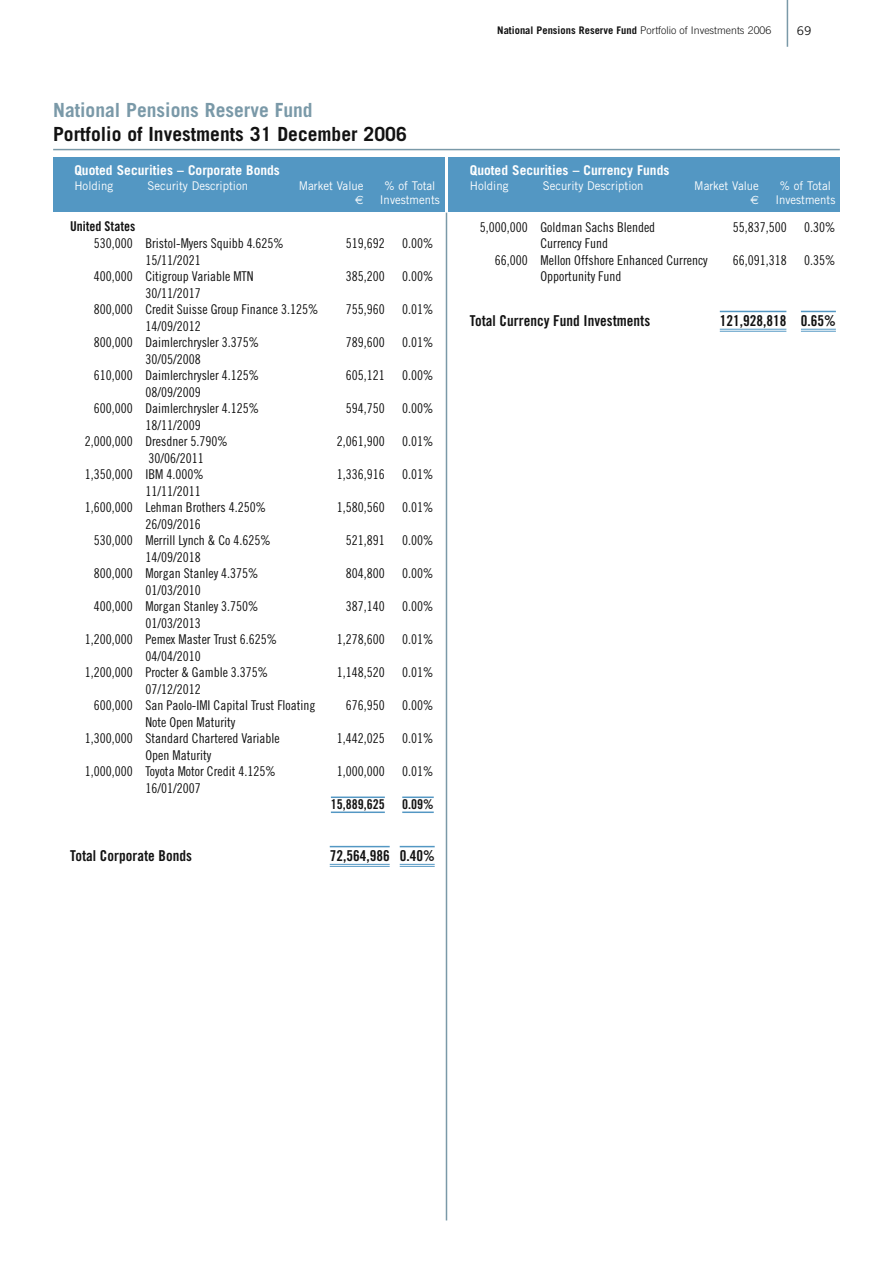
<style>
.page{position:relative;width:893px;height:1263px;background:#fff}
.page>*{position:absolute;margin:0;border:0;box-sizing:border-box;transform-origin:0 0}
.t1{font:700 19.5px "Trade Gothic";color:#121212}
.t2{font:700 19.5px "Trade Gothic";color:#7a99a8}
.t3{font:15px "Trade Gothic Bold Cond Twenty";color:#121212}
.t4{font:13.5px/16.5px "Trade Gothic Cond Eighteen";color:#121212}
.t5{font:700 13.5px "Trade Gothic";color:#fff}
.t6{font:13.5px "Trade Gothic Bold Cond Twenty";color:#121212}
.t7{font:12px/14.4px "Trade Gothic";color:#fff;text-align:center;scale:.95 1}
.t8{font:12px "Trade Gothic";color:#121212}
.t9{font:700 10.5px "Trade Gothic";color:#121212}
.s1{font-weight:300}
</style>
<div class="page">
<hr style="left:787px;top:0;width:1px;height:47px;background:#7a99a8">
<hr style="left:53px;top:149px;width:787px;height:1px;background:#7a99a8">
<hr style="left:446px;top:213px;width:1px;height:1007px;background:#7a99a8">
<hr style="left:330px;top:864px;width:60px;height:1px;background:#5397c3">
<hr style="left:330px;top:866px;width:60px;height:1px;background:#5397c3">
<hr style="left:400px;top:864px;width:35px;height:1px;background:#5397c3">
<hr style="left:400px;top:866px;width:35px;height:1px;background:#5397c3">
<hr style="left:331px;top:811px;width:54px;height:2px;background:#5397c3">
<hr style="left:331px;top:796px;width:54px;height:2px;background:#5397c3">
<hr style="left:402px;top:811px;width:32px;height:2px;background:#5397c3">
<hr style="left:402px;top:796px;width:32px;height:2px;background:#5397c3">
<hr style="left:330px;top:846px;width:60px;height:1px;background:#5397c3">
<hr style="left:400px;top:846px;width:35px;height:1px;background:#5397c3">
<div style="left:53px;top:157px;width:391px;height:54px;background:#5397c3"></div>
<div style="left:449px;top:157px;width:391px;height:54px;background:#5397c3"></div>
<hr style="left:720px;top:329px;width:66px;height:1px;background:#5397c3">
<hr style="left:720px;top:331px;width:66px;height:1px;background:#5397c3">
<hr style="left:801px;top:329px;width:35px;height:1px;background:#5397c3">
<hr style="left:801px;top:331px;width:35px;height:1px;background:#5397c3">
<hr style="left:720px;top:311px;width:66px;height:1px;background:#5397c3">
<hr style="left:801px;top:311px;width:35px;height:1px;background:#5397c3">
<h1 class="t2" style="left:53px;top:98px;width:261px">National Pensions Reserve Fund</h1>
<h1 class="t1" style="left:53px;top:122px;width:355px">Portfolio of Investments 31 December 2006</h1>
<p class="t5" style="left:74px;top:162px;width:207px">Quoted Securities – Corporate Bonds</p>
<p class="t7" style="left:74px;top:178px;width:42px">Holding</p>
<p class="t7" style="left:147px;top:178px;width:108px">Security Description</p>
<p class="t7" style="left:299px;top:178px;width:70px">Market Value</p>
<p class="t7" style="left:380px;top:178px;width:65px">% of Total<br>Investments</p>
<p class="t6" style="left:70px;top:218px;width:67px">United States</p>
<p class="t4" style="left:94px;top:235px;width:40px">530,000</p>
<p class="t4" style="left:94px;top:268px;width:40px">400,000</p>
<p class="t4" style="left:94px;top:301px;width:40px">800,000</p>
<p class="t4" style="left:94px;top:334px;width:40px">800,000</p>
<p class="t4" style="left:94px;top:367px;width:40px">610,000</p>
<p class="t4" style="left:94px;top:400px;width:40px">600,000</p>
<p class="t4" style="left:85px;top:433px;width:49px">2,000,000</p>
<p class="t4" style="left:85px;top:466px;width:49px">1,350,000</p>
<p class="t4" style="left:85px;top:499px;width:49px">1,600,000</p>
<p class="t4" style="left:94px;top:532px;width:40px">530,000</p>
<p class="t4" style="left:94px;top:565px;width:40px">800,000</p>
<p class="t4" style="left:94px;top:598px;width:40px">400,000</p>
<p class="t4" style="left:85px;top:631px;width:49px">1,200,000</p>
<p class="t4" style="left:85px;top:664px;width:49px">1,200,000</p>
<p class="t4" style="left:94px;top:697px;width:40px">600,000</p>
<p class="t4" style="left:85px;top:730px;width:49px">1,300,000</p>
<p class="t4" style="left:85px;top:763px;width:49px">1,000,000</p>
<p class="t4" style="left:145px;top:235px;width:175px">Bristol-Myers Squibb 4.625%<br>15/11/2021<br>Citigroup Variable MTN<br>30/11/2017<br>Credit Suisse Group Finance 3.125%<br>14/09/2012<br>Daimlerchrysler 3.375%<br>30/05/2008<br>Daimlerchrysler 4.125%<br>08/09/2009<br>Daimlerchrysler 4.125%<br>18/11/2009<br>Dresdner 5.790%<br>30/06/2011<br>IBM 4.000%<br>11/11/2011<br>Lehman Brothers 4.250%<br>26/09/2016<br>Merrill Lynch &amp; Co 4.625%<br>14/09/2018<br>Morgan Stanley 4.375%<br>01/03/2010<br>Morgan Stanley 3.750%<br>01/03/2013<br>Pemex Master Trust 6.625%<br>04/04/2010<br>Procter &amp; Gamble 3.375%<br>07/12/2012<br>San Paolo-IMI Capital Trust Floating<br>Note Open Maturity<br>Standard Chartered Variable<br>Open Maturity<br>Toyota Motor Credit 4.125%<br>16/01/2007</p>
<p class="t4" style="left:346px;top:235px;width:40px">519,692</p>
<p class="t4" style="left:346px;top:268px;width:40px">385,200</p>
<p class="t4" style="left:346px;top:301px;width:40px">755,960</p>
<p class="t4" style="left:346px;top:334px;width:40px">789,600</p>
<p class="t4" style="left:346px;top:367px;width:40px">605,121</p>
<p class="t4" style="left:346px;top:400px;width:40px">594,750</p>
<p class="t4" style="left:337px;top:433px;width:49px">2,061,900</p>
<p class="t4" style="left:337px;top:466px;width:49px">1,336,916</p>
<p class="t4" style="left:337px;top:499px;width:49px">1,580,560</p>
<p class="t4" style="left:346px;top:532px;width:40px">521,891</p>
<p class="t4" style="left:346px;top:565px;width:40px">804,800</p>
<p class="t4" style="left:346px;top:598px;width:40px">387,140</p>
<p class="t4" style="left:337px;top:631px;width:49px">1,278,600</p>
<p class="t4" style="left:337px;top:664px;width:49px">1,148,520</p>
<p class="t4" style="left:346px;top:697px;width:40px">676,950</p>
<p class="t4" style="left:337px;top:730px;width:49px">1,442,025</p>
<p class="t4" style="left:337px;top:763px;width:49px">1,000,000</p>
<p class="t6" style="left:331px;top:796px;width:55px">15,889,625</p>
<p class="t4" style="left:402px;top:235px;width:33px">0.00%</p>
<p class="t4" style="left:402px;top:268px;width:33px">0.00%</p>
<p class="t4" style="left:402px;top:301px;width:33px">0.01%</p>
<p class="t4" style="left:402px;top:334px;width:33px">0.01%</p>
<p class="t4" style="left:402px;top:367px;width:33px">0.00%</p>
<p class="t4" style="left:402px;top:400px;width:33px">0.00%</p>
<p class="t4" style="left:402px;top:433px;width:33px">0.01%</p>
<p class="t4" style="left:402px;top:466px;width:33px">0.01%</p>
<p class="t4" style="left:402px;top:499px;width:33px">0.01%</p>
<p class="t4" style="left:402px;top:532px;width:33px">0.00%</p>
<p class="t4" style="left:402px;top:565px;width:33px">0.00%</p>
<p class="t4" style="left:402px;top:598px;width:33px">0.00%</p>
<p class="t4" style="left:402px;top:631px;width:33px">0.01%</p>
<p class="t4" style="left:402px;top:664px;width:33px">0.01%</p>
<p class="t4" style="left:402px;top:697px;width:33px">0.00%</p>
<p class="t4" style="left:402px;top:730px;width:33px">0.01%</p>
<p class="t4" style="left:402px;top:763px;width:33px">0.01%</p>
<p class="t6" style="left:402px;top:796px;width:33px">0.09%</p>
<p class="t3" style="left:70px;top:846px;width:123px">Total Corporate Bonds</p>
<p class="t3" style="left:330px;top:846px;width:106px">72,564,986 0.40%</p>
<p class="t9" style="left:497px;top:24px;width:275px">National Pensions Reserve Fund <span class="s1">Portfolio of Investments 2006</span></p>
<p class="t8" style="left:797px;top:23px;width:16px">69</p>
<p class="t5" style="left:470px;top:162px;width:201px">Quoted Securities – Currency Funds</p>
<p class="t7" style="left:470px;top:178px;width:42px">Holding</p>
<p class="t7" style="left:543px;top:178px;width:108px">Security Description</p>
<p class="t7" style="left:694px;top:178px;width:70px">Market Value</p>
<p class="t7" style="left:775px;top:178px;width:65px">% of Total<br>Investments</p>
<p class="t4" style="left:480px;top:218px;width:49px">5,000,000</p>
<p class="t4" style="left:495px;top:251px;width:34px">66,000</p>
<p class="t4" style="left:541px;top:218px;width:169px">Goldman Sachs Blended<br>Currency Fund<br>Mellon Offshore Enhanced Currency<br>Opportunity Fund</p>
<p class="t4" style="left:733px;top:218px;width:55px">55,837,500</p>
<p class="t4" style="left:733px;top:251px;width:55px">66,091,318</p>
<p class="t4" style="left:804px;top:218px;width:33px">0.30%</p>
<p class="t4" style="left:804px;top:251px;width:33px">0.35%</p>
<p class="t3" style="left:470px;top:311px;width:182px">Total Currency Fund Investments</p>
<p class="t3" style="left:720px;top:311px;width:118px">121,928,818 0.65%</p>
</div>
